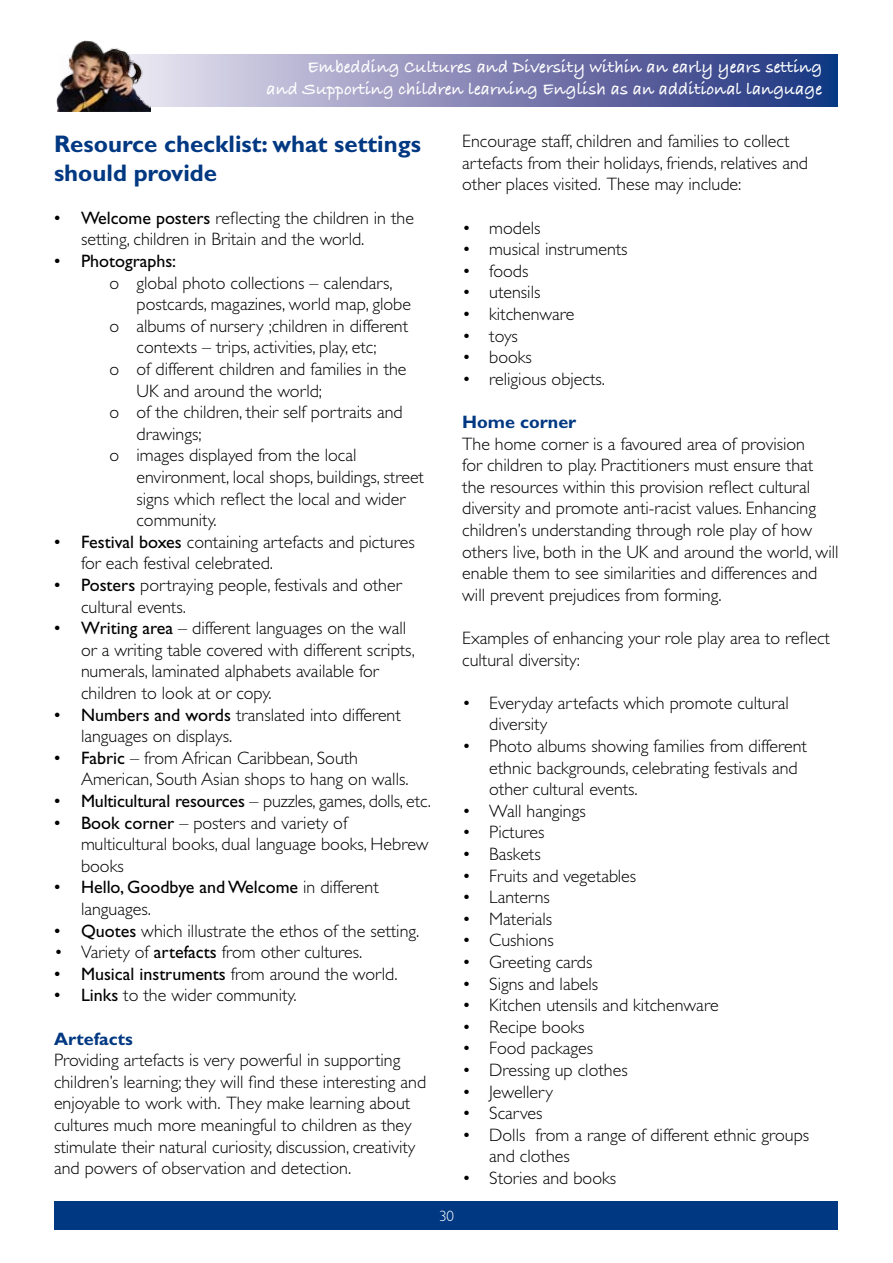
<style>
.page{position:relative;width:893px;height:1263px;background:#fff}
.page>*{position:absolute;margin:0;border:0;box-sizing:border-box;transform-origin:0 0}
.t1{font:700 24px/28.8px "Gill Sans";color:#003882}
.t2{font:300 18px/21.6px "Gill Sans";color:#000}
.t3{font:18px/21.6px "Bradley Hand ITCTT Bold";color:#fff;text-align:right}
.t4{font:18px/21.6px "Gill Sans";color:#000}
.t5{font:700 18px "Gill Sans";color:#003882}
.t6{font:300 15px "Gill Sans";color:#fff}
.s1{font-weight:400}
.s2{font-weight:300}
</style>
<div class="page">
<div style="left:54px;top:1201px;width:783px;height:29px;background:#003882"></div>
<svg style="left:150px;top:54px;width:687px;height:52px;background:#8185b4"></svg>
<img style="left:56px;top:40px;width:94px;height:71px">
<p class="t3" style="left:267px;top:56px;width:557px">Embedding Cultures and Diversity within an early years setting<br>and Supporting children learning English as an additional language</p>
<h1 class="t1" style="left:54px;top:129px;width:368px">Resource checklist: what settings should provide</h1>
<p class="t2" style="left:81px;top:207px;width:334px"><span class="s1">Welcome posters</span> reflecting the children in the setting, children in Britain and the world.</p>
<p class="t4" style="left:81px;top:250px;width:97px">Photographs:</p>
<p class="t2" style="left:109px;top:272px;width:285px">o global photo collections – calendars,</p>
<p class="t2" style="left:136px;top:293px;width:276px">postcards, magazines, world map, globe</p>
<p class="t2" style="left:109px;top:315px;width:300px">o albums of nursery ;children in different</p>
<p class="t2" style="left:136px;top:337px;width:242px">contexts – trips, activities, play, etc;</p>
<p class="t2" style="left:109px;top:358px;width:299px">o of different children and families in the</p>
<p class="t2" style="left:136px;top:380px;width:187px">UK and around the world;</p>
<p class="t2" style="left:109px;top:401px;width:295px">o of the children, their self portraits and</p>
<p class="t2" style="left:136px;top:423px;width:67px">drawings;</p>
<p class="t2" style="left:109px;top:445px;width:249px">o images displayed from the local</p>
<p class="t2" style="left:136px;top:466px;width:289px">environment, local shops, buildings, street</p>
<p class="t2" style="left:136px;top:488px;width:270px">signs which reflect the local and wider</p>
<p class="t2" style="left:136px;top:509px;width:82px">community.</p>
<p class="t2" style="left:81px;top:531px;width:335px"><span class="s1">Festival boxes</span> containing artefacts and pictures</p>
<p class="t2" style="left:81px;top:553px;width:194px">for each festival celebrated.</p>
<p class="t2" style="left:81px;top:574px;width:322px"><span class="s1">Posters</span> portraying people, festivals and other</p>
<p class="t2" style="left:81px;top:596px;width:106px">cultural events.</p>
<p class="t2" style="left:81px;top:617px;width:327px"><span class="s1">Writing area</span> – different languages on the wall</p>
<p class="t2" style="left:81px;top:639px;width:335px">or a writing table covered with different scripts,</p>
<p class="t2" style="left:81px;top:661px;width:299px">numerals, laminated alphabets available for</p>
<p class="t2" style="left:81px;top:682px;width:192px">children to look at or copy.</p>
<p class="t2" style="left:81px;top:704px;width:321px"><span class="s1">Numbers and words</span> translated into different</p>
<p class="t2" style="left:81px;top:725px;width:153px">languages on displays.</p>
<p class="t2" style="left:81px;top:747px;width:279px"><span class="s1">Fabric</span> – from African Caribbean, South</p>
<p class="t2" style="left:81px;top:769px;width:329px">American, South Asian shops to hang on walls.</p>
<p class="t2" style="left:81px;top:790px;width:351px"><span class="s1">Multicultural resources</span> – puzzles, games, dolls, etc.</p>
<p class="t2" style="left:81px;top:812px;width:268px"><span class="s1">Book corner</span> – posters and variety of</p>
<p class="t2" style="left:81px;top:833px;width:349px">multicultural books, dual language books, Hebrew</p>
<p class="t2" style="left:81px;top:855px;width:44px">books</p>
<p class="t4" style="left:81px;top:876px;width:299px">Hello, Goodbye and Welcome <span class="s2">in different</span></p>
<p class="t2" style="left:81px;top:898px;width:71px">languages.</p>
<p class="t2" style="left:81px;top:920px;width:340px"><span class="s1">Quotes</span> which illustrate the ethos of the setting.</p>
<p class="t2" style="left:81px;top:941px;width:283px">Variety of <span class="s1">artefacts</span> from other cultures.</p>
<p class="t2" style="left:81px;top:963px;width:318px"><span class="s1">Musical instruments</span> from around the world.</p>
<p class="t2" style="left:81px;top:985px;width:217px"><span class="s1">Links</span> to the wider community.</p>
<p class="t5" style="left:54px;top:1028px;width:80px">Artefacts</p>
<p class="t2" style="left:54px;top:1049px;width:374px">Providing artefacts is very powerful in supporting children’s learning; they will find these interesting and enjoyable to work with. They make learning about cultures much more meaningful to children as they stimulate their natural curiosity, discussion, creativity and powers of observation and detection.</p>
<p class="t2" style="left:462px;top:130px;width:347px">Encourage staff, children and families to collect artefacts from their holidays, friends, relatives and other places visited. These may include:</p>
<p class="t2" style="left:489px;top:217px;width:140px">models<br>musical instruments foods<br>utensils kitchenware<br>toys<br>books<br>religious objects.</p>
<p class="t5" style="left:462px;top:411px;width:116px">Home corner</p>
<p class="t2" style="left:462px;top:433px;width:378px">The home corner is a favoured area of provision<br>for children to play. Practitioners must ensure that the resources within this provision reflect cultural diversity and promote anti-racist values. Enhancing children’s understanding through role play of how others live, both in the UK and around the world, will enable them to see similarities and differences and will prevent prejudices from forming.</p>
<p class="t2" style="left:462px;top:627px;width:369px">Examples of enhancing your role play area to reflect cultural diversity:</p>
<p class="t2" style="left:489px;top:692px;width:322px">Everyday artefacts which promote cultural diversity<br>Photo albums showing families from different ethnic backgrounds, celebrating festivals and other cultural events.<br>Wall hangings<br>Pictures<br>Baskets<br>Fruits and vegetables<br>Lanterns<br>Materials<br>Cushions<br>Greeting cards<br>Signs and labels<br>Kitchen utensils and kitchenware<br>Recipe books<br>Food packages<br>Dressing up clothes<br>Jewellery<br>Scarves<br>Dolls from a range of different ethnic groups and clothes<br>Stories and books</p>
<p class="t4" style="left:54px;top:207px;width:8px">•</p>
<p class="t4" style="left:54px;top:250px;width:8px">•</p>
<p class="t2" style="left:462px;top:217px;width:10px;text-align:justify">• • • • • • • •</p>
<p class="t4" style="left:54px;top:531px;width:8px">•</p>
<p class="t4" style="left:54px;top:574px;width:8px">•</p>
<p class="t4" style="left:54px;top:617px;width:8px">•</p>
<p class="t2" style="left:462px;top:692px;width:10px">•</p>
<p class="t2" style="left:462px;top:735px;width:10px">•</p>
<p class="t4" style="left:54px;top:704px;width:8px">•</p>
<p class="t4" style="left:54px;top:747px;width:8px">•</p>
<p class="t4" style="left:54px;top:790px;width:8px">• •</p>
<p class="t2" style="left:462px;top:800px;width:10px;text-align:justify">• • • • • • • • • • • • • • • •</p>
<p class="t2" style="left:462px;top:1167px;width:10px">•</p>
<p class="t4" style="left:54px;top:876px;width:8px">•</p>
<p class="t4" style="left:54px;top:920px;width:8px">•</p>
<p class="t2" style="left:54px;top:941px;width:10px">•</p>
<p class="t4" style="left:54px;top:963px;width:8px">• •</p>
<p class="t6" style="left:439px;top:1208px;width:16px">30</p>
</div>
